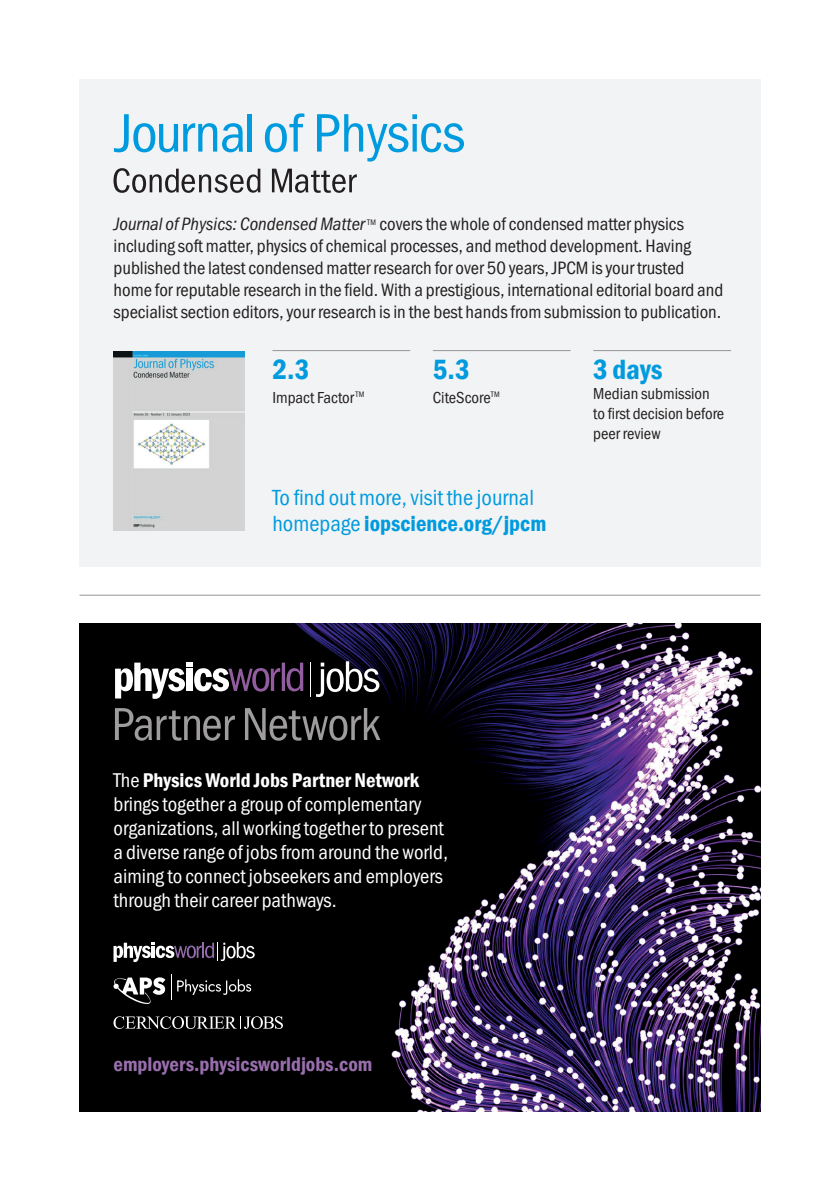
<style>
.page{position:relative;width:840px;height:1191px;background:#fff}
.page>*{position:absolute;margin:0;border:0;box-sizing:border-box;transform-origin:0 0}
.t1{font:600 28px "Franklin Gothic Cond ITC";color:#009bde}
.t2{font:22px/26px "Franklin Gothic Cond ITC";color:#009bde}
.t3{font:20px/24px "Franklin Gothic Cond ITC";color:#fff}
.t4{font:600 20px "Franklin Gothic Cond ITC";color:#986ead}
.t5{font:18px/22px "Franklin Gothic Cond ITC";color:#231f20}
.t6{font:italic 18px "Franklin Gothic Cond ITC";color:#231f20}
.t7{font:16px/20px "Franklin Gothic Cond ITC";color:#231f20}
.t8{font:8px "Franklin Gothic Cond ITC";color:#231f20}
.s1{font-weight:600}
</style>
<div class="page">
<div style="left:79px;top:79px;width:681px;height:488px;background:#f2f3f4"></div>
<hr style="left:272px;top:350px;width:138px;height:1px;background:#939598">
<hr style="left:432px;top:350px;width:138px;height:1px;background:#939598">
<hr style="left:593px;top:350px;width:137px;height:1px;background:#939598">
<img style="left:113px;top:351px;width:131px;height:179px">
<svg style="left:114px;top:114px;width:129px;height:38px"></svg>
<hr style="left:248px;top:114px;width:4px;height:38px;background:#009bde">
<svg style="left:265px;top:113px;width:39px;height:39px"></svg>
<svg style="left:317px;top:114px;width:147px;height:48px"></svg>
<svg style="left:113px;top:168px;width:147px;height:25px"></svg>
<svg style="left:272px;top:169px;width:84px;height:24px"></svg>
<hr style="left:79px;top:595px;width:681px;height:1px;background:#939598">
<img style="left:79px;top:624px;width:681px;height:487px">
<svg style="left:286px;top:662px;width:17px;height:29px"></svg>
<svg style="left:115px;top:662px;width:165px;height:37px"></svg>
<svg style="left:281px;top:662px;width:4px;height:29px"></svg>
<hr style="left:310px;top:662px;width:1px;height:35px;background:#fff">
<svg style="left:316px;top:661px;width:63px;height:36px"></svg>
<svg style="left:115px;top:708px;width:120px;height:32px;background:#313131"></svg>
<svg style="left:245px;top:708px;width:135px;height:32px;background:#353434"></svg>
<svg style="left:113px;top:974px;width:138px;height:30px;background:#303030"></svg>
<svg style="left:113px;top:942px;width:141px;height:20px"></svg>
<svg style="left:113px;top:1016px;width:170px;height:13px;background:#484848"></svg>
<p class="t5" style="left:113px;top:213px;width:611px;text-indent:266px">covers the whole of condensed matter physics including soft matter, physics of chemical processes, and method development. Having published the latest condensed matter research for over 50 years, JPCM is your trusted home for reputable research in the field. With a prestigious, international editorial board and specialist section editors, your research is in the best hands from submission to publication.</p>
<p class="t6" style="left:113px;top:213px;width:253px">Journal of Physics: Condensed Matter</p>
<p class="t8" style="left:367px;top:218px;width:10px">TM</p>
<h1 class="t1" style="left:272px;top:353px;width:38px">2.3</h1>
<p class="t7" style="left:272px;top:388px;width:93px">Impact Factor<sup>TM</sup></p>
<h1 class="t1" style="left:432px;top:353px;width:38px">5.3</h1>
<p class="t7" style="left:432px;top:388px;width:68px">CiteScore<sup>TM</sup></p>
<p class="t2" style="left:272px;top:485px;width:275px">To find out more, visit the journal homepage <span class="s1">iopscience.org/jpcm</span></p>
<h1 class="t1" style="left:593px;top:353px;width:71px">3 days</h1>
<p class="t7" style="left:593px;top:384px;width:132px">Median submission to first decision before peer review</p>
<p class="t3" style="left:113px;top:768px;width:336px">The <span class="s1">Physics World Jobs Partner Network </span>brings together a group of complementary organizations, all working together to present a diverse range of jobs from around the world, aiming to connect jobseekers and employers through their career pathways.</p>
<p class="t4" style="left:113px;top:1052px;width:260px">employers.physicsworldjobs.com</p>
</div>
